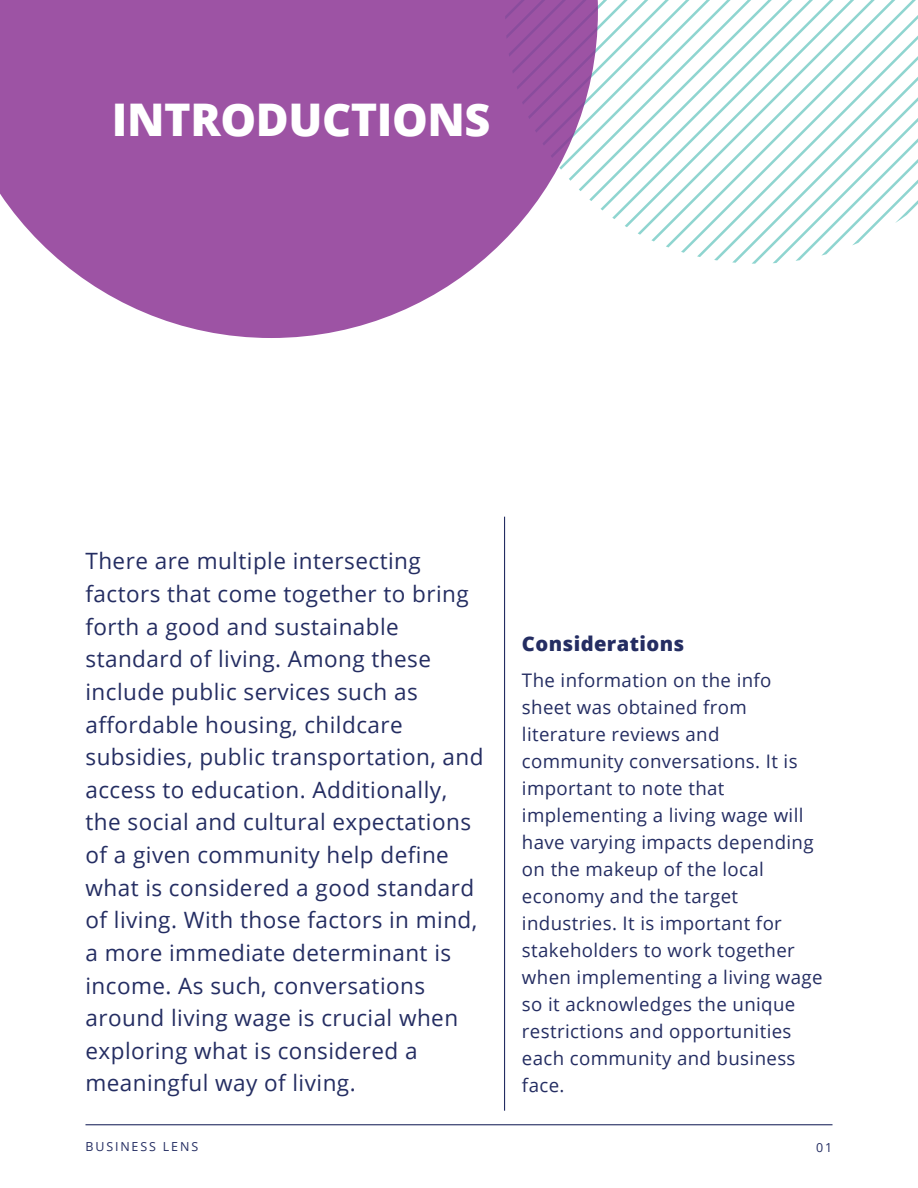
<style>
.page{position:relative;width:918px;height:1188px;background:#fff}
.page>*{position:absolute;margin:0;border:0;box-sizing:border-box;transform-origin:0 0}
.t1{font:800 45px "Open Sans";letter-spacing:-.01em;color:#fff}
.t2{font:22.5px/32.7px "Open Sans";letter-spacing:.02em;color:#242d62}
.t3{font:800 20.1px "Open Sans";letter-spacing:.02em;color:#242d62}
.t4{font:18.75px/27px "Open Sans";letter-spacing:.02em;color:#242d62}
.t5{font:12.45px "Open Sans";letter-spacing:.15em;color:#242d62}
</style>
<div class="page">
<svg style="left:598px;top:0;width:320px;height:264px"></svg>
<svg style="left:0;top:0;width:598px;height:338px;fill:#9d53a4"></svg>
<hr style="left:85px;top:1124px;width:748px;height:1px;background:#242d62">
<hr style="left:504px;top:517px;width:1px;height:594px;background:#242d62">
<p class="t1" style="left:112px;top:88px;width:380px">INTRODUCTIONS</p>
<p class="t2" style="left:85px;top:544px;width:400px">There are multiple intersecting factors that come together to bring forth a good and sustainable standard of living. Among these include public services such as affordable housing, childcare subsidies, public transportation, and access to education. Additionally, the social and cultural expectations of a given community help define what is considered a good standard of living. With those factors in mind, a more immediate determinant is income. As such, conversations around living wage is crucial when exploring what is considered a meaningful way of living.</p>
<p class="t3" style="left:522px;top:629px;width:164px">Considerations</p>
<p class="t4" style="left:522px;top:666px;width:302px">The information on the info sheet was obtained from literature reviews and community conversations. It is important to note that implementing a living wage will have varying impacts depending on the makeup of the local economy and the target industries. It is important for stakeholders to work together when implementing a living wage so it acknowledges the unique restrictions and opportunities each community and business face.</p>
<p class="t5" style="left:85px;top:1138px;width:114px">BUSINESS LENS</p>
<p class="t5" style="left:816px;top:1138px;width:18px">01</p>
</div>
